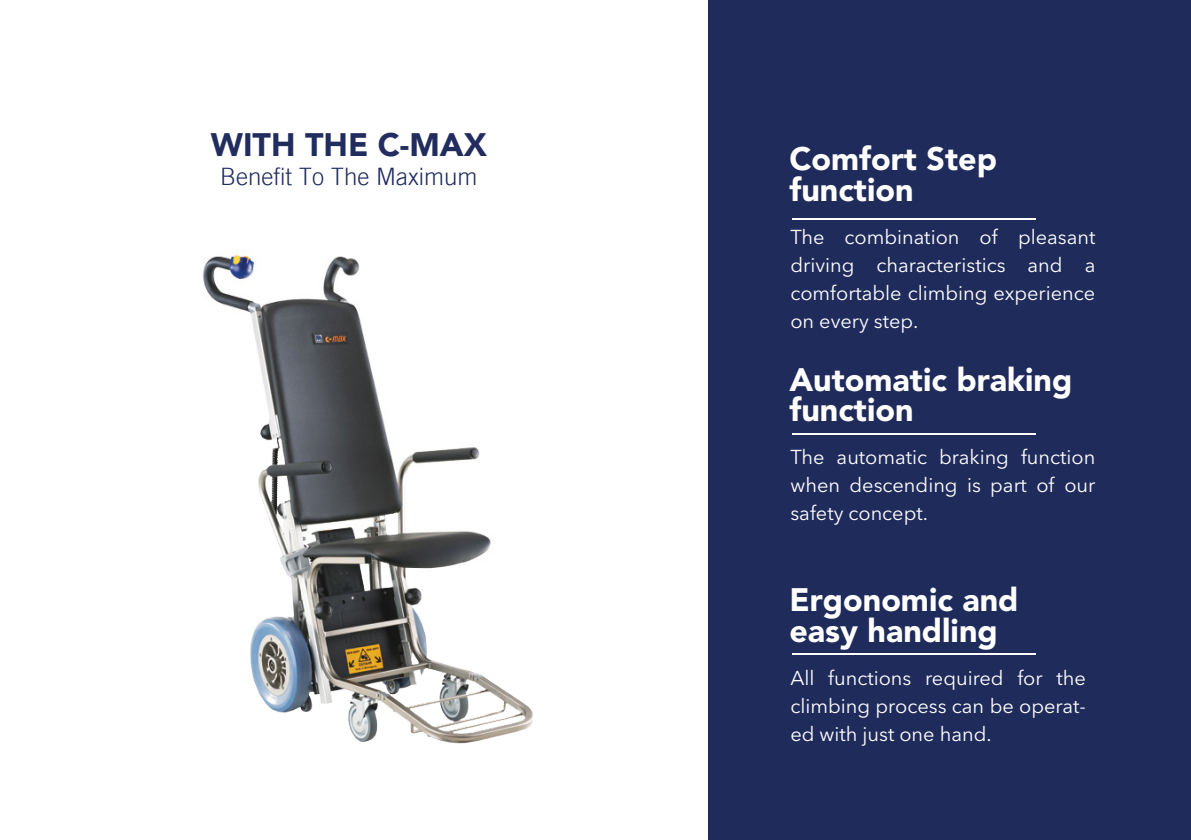
<style>
.page{position:relative;width:1191px;height:840px;background:#fff}
.page>*{position:absolute;margin:0;border:0;box-sizing:border-box;transform-origin:0 0}
.t1{font:900 32.2px/30.6px "Avenir LT Std";color:#fff}
.t2{font:900 32.2px "Avenir LT Std";color:#202d5e}
.t3{font:300 24px "Trade Gothic LT";color:#1f2c5e}
.t4{font:20px/28px "Avenir Next LT Pro";color:#fff;text-align:justify}
</style>
<div class="page">
<div style="left:708px;top:0;width:482px;height:839px;background:#1f2b5b"></div>
<hr style="left:792px;top:653px;width:244px;height:1px;background:#fff">
<hr style="left:792px;top:433px;width:244px;height:1px;background:#fff">
<hr style="left:792px;top:218px;width:244px;height:2px;background:#fff">
<img style="left:203px;top:251px;width:330px;height:493px">
<h1 class="t2" style="left:211px;top:125px;width:278px">WITH THE C-MAX</h1>
<p class="t3" style="left:220px;top:162px;width:259px">Benefit To The Maximum</p>
<h1 class="t1" style="left:789px;top:144px;width:209px">Comfort Step function</h1>
<p class="t4" style="left:790px;top:223px;width:306px">The combination of pleasant driving characteristics and a comfortable climbing experience on every step.</p>
<h1 class="t1" style="left:789px;top:364px;width:284px">Automatic braking function</h1>
<p class="t4" style="left:790px;top:443px;width:306px">The automatic braking function when descending is part of our safety concept.</p>
<h1 class="t1" style="left:789px;top:584px;width:231px">Ergonomic and easy handling</h1>
<p class="t4" style="left:790px;top:663px;width:297px">All functions required for the climbing process can be operat&shy;ed with just one hand.</p>
</div>
